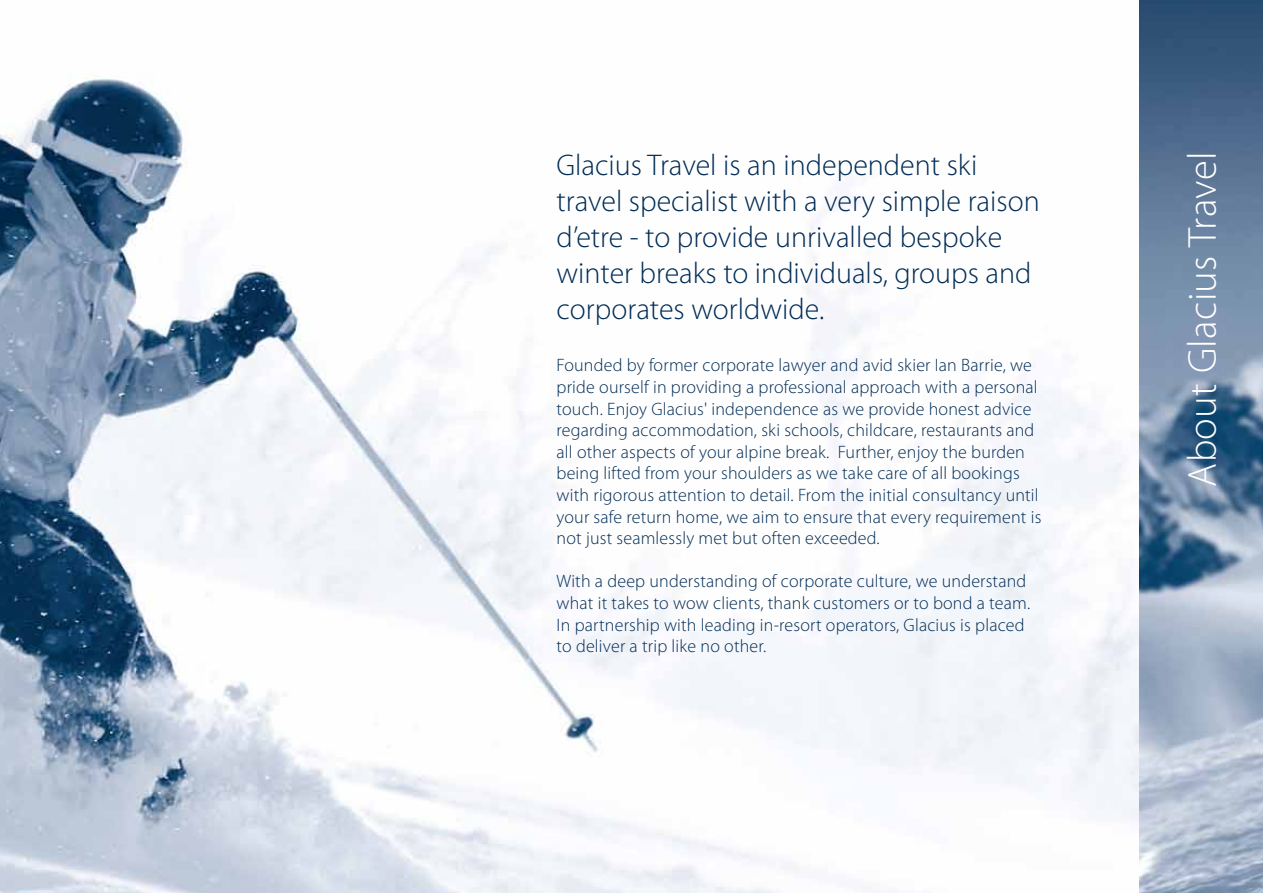
<style>
.page{position:relative;width:1263px;height:893px;background:#fff}
.page>*{position:absolute;margin:0;border:0;box-sizing:border-box;transform-origin:0 0}
.t1{font:300 40.5px "Myriad Pro";letter-spacing:.01em;color:#fff}
.t2{font:300 30px/36px "Myriad Pro";color:#002b54}
.t3{font:300 18px/21.6px "Myriad Pro";letter-spacing:.01em;color:#002b54}
</style>
<div class="page">
<img style="left:0;top:75px;width:1139px;height:818px">
<img style="left:1139px;top:0;width:124px;height:893px">
<h2 class="t2" style="left:556px;top:147px;width:485px">Glacius Travel is an independent ski travel specialist with a very simple raison d’etre - to provide unrivalled bespoke winter breaks to individuals, groups and corporates worldwide.</h2>
<p class="t3" style="left:556px;top:354px;width:486px">Founded by former corporate lawyer and avid skier Ian Barrie, we pride ourself in providing a professional approach with a personal touch. Enjoy Glacius' independence as we provide honest advice regarding accommodation, ski schools, childcare, restaurants and all other aspects of your alpine break. Further, enjoy the burden being lifted from your shoulders as we take care of all bookings with rigorous attention to detail. From the initial consultancy until your safe return home, we aim to ensure that every requirement is not just seamlessly met but often exceeded.</p>
<p class="t3" style="left:556px;top:570px;width:475px">With a deep understanding of corporate culture, we understand what it takes to wow clients, thank customers or to bond a team.<br>In partnership with leading in-resort operators, Glacius is placed to deliver a trip like no other.</p>
<h1 class="t1" style="left:1178px;top:486px;width:336px;rotate:-90deg">About Glacius Travel</h1>
</div>
